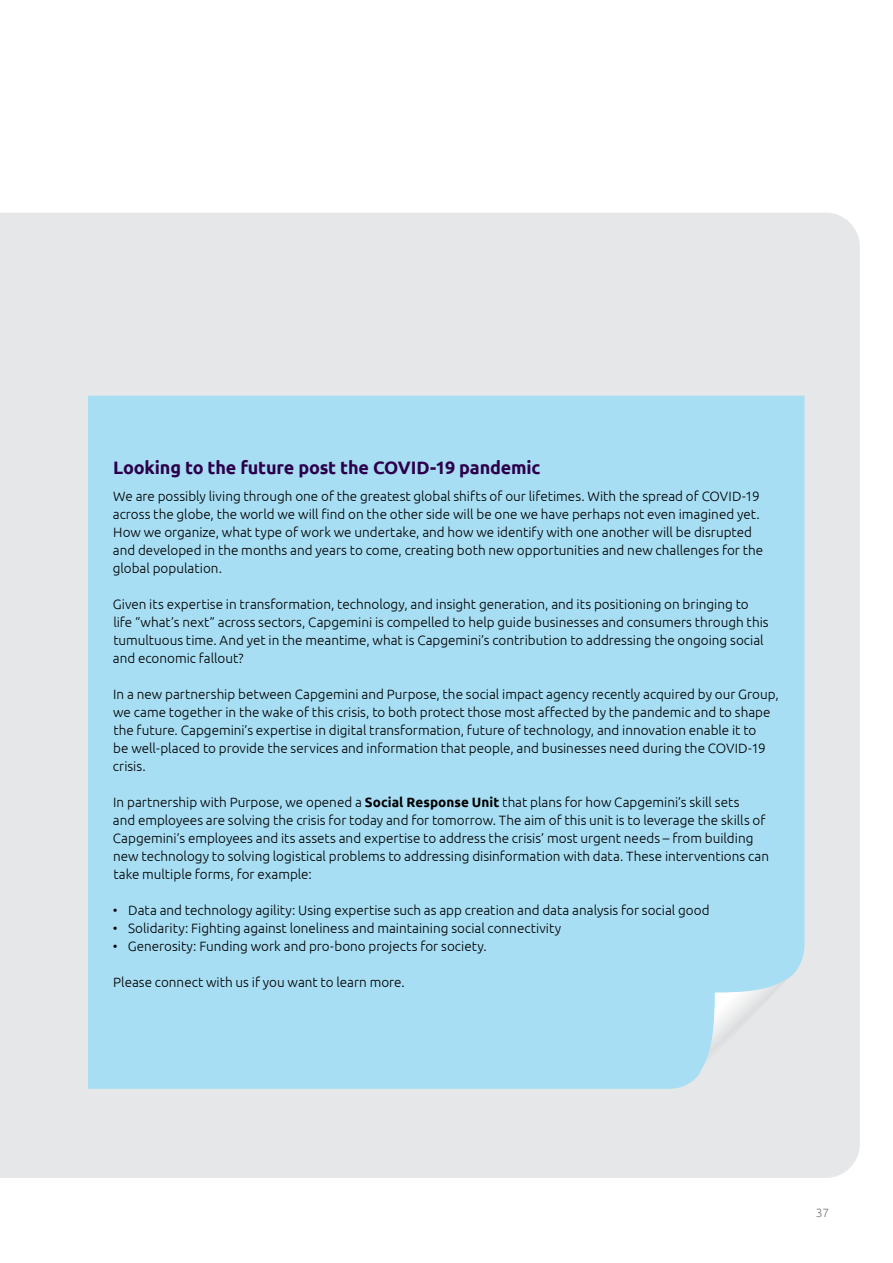
<style>
.page{position:relative;width:893px;height:1263px;background:#fff}
.page>*{position:absolute;margin:0;border:0;box-sizing:border-box;transform-origin:0 0}
.t1{font:700 18px "Ubuntu";letter-spacing:-.01em;color:#2c004b}
.t2{font:300 13.5px/18px "Ubuntu";color:#000}
.t3{font:300 12px "Ubuntu";color:#77787b}
.s1{font-weight:700}
</style>
<div class="page">
<div style="left:0;top:213px;width:860px;height:965px;background:#e6e7e8"></div>
<div style="left:88px;top:396px;width:716px;height:693px;background:#a7def3"></div>
<svg style="left:696px;top:973px;width:97px;height:103px;background:#d5e5eb"></svg>
<h1 class="t1" style="left:113px;top:456px;width:429px">Looking to the future post the COVID-19 pandemic</h1>
<p class="t2" style="left:113px;top:486px;width:652px">We are possibly living through one of the greatest global shifts of our lifetimes. With the spread of COVID-19 across the globe, the world we will find on the other side will be one we have perhaps not even imagined yet.<br>How we organize, what type of work we undertake, and how we identify with one another will be disrupted and developed in the months and years to come, creating both new opportunities and new challenges for the global population.</p>
<p class="t2" style="left:113px;top:594px;width:657px">Given its expertise in transformation, technology, and insight generation, and its positioning on bringing to life “what’s next” across sectors, Capgemini is compelled to help guide businesses and consumers through this tumultuous time. And yet in the meantime, what is Capgemini’s contribution to addressing the ongoing social and economic fallout?</p>
<p class="t2" style="left:113px;top:684px;width:667px">In a new partnership between Capgemini and Purpose, the social impact agency recently acquired by our Group, we came together in the wake of this crisis, to both protect those most affected by the pandemic and to shape the future. Capgemini’s expertise in digital transformation, future of technology, and innovation enable it to<br>be well-placed to provide the services and information that people, and businesses need during the COVID-19 crisis.</p>
<p class="t2" style="left:113px;top:792px;width:658px">In partnership with Purpose, we opened a <span class="s1">Social Response Unit</span> that plans for how Capgemini’s skill sets<br>and employees are solving the crisis for today and for tomorrow. The aim of this unit is to leverage the skills of Capgemini’s employees and its assets and expertise to address the crisis’ most urgent needs – from building new technology to solving logistical problems to addressing disinformation with data. These interventions can take multiple forms, for example:</p>
<p class="t2" style="left:113px;top:900px;width:598px">• Data and technology agility: Using expertise such as app creation and data analysis for social good</p>
<p class="t2" style="left:113px;top:918px;width:450px">• Solidarity: Fighting against loneliness and maintaining social connectivity</p>
<p class="t2" style="left:113px;top:936px;width:375px">• Generosity: Funding work and pro-bono projects for society.</p>
<p class="t2" style="left:113px;top:972px;width:293px">Please connect with us if you want to learn more.</p>
<p class="t3" style="left:816px;top:1205px;width:15px">37</p>
</div>
